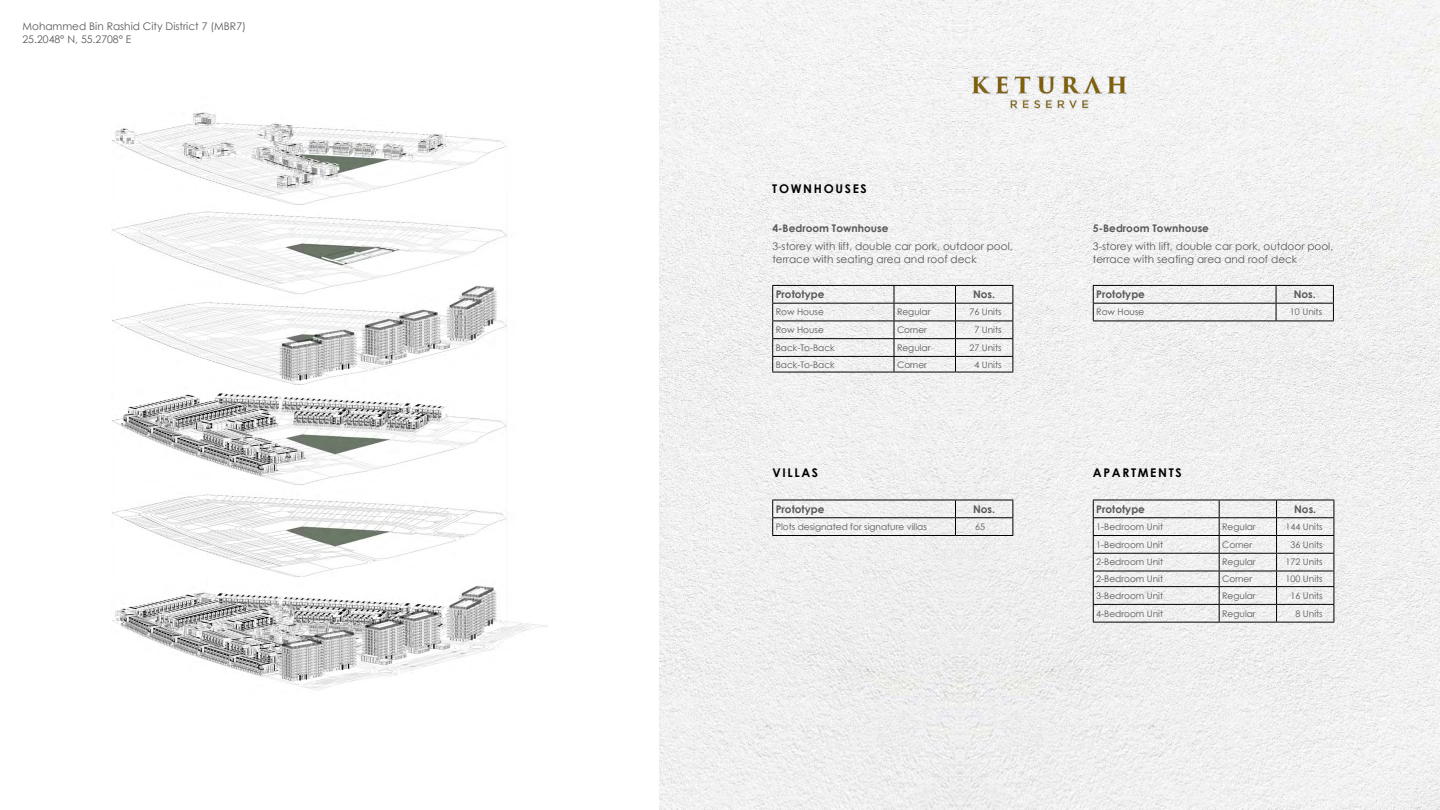
<style>
.page{position:relative;width:1440px;height:810px;background:#fff}
.page>*{position:absolute;margin:0;border:0;box-sizing:border-box;transform-origin:0 0}
.t1{font:700 12px "Century Gothic";letter-spacing:.14em;color:#000}
.t2{font:10.5px/12.6px "Century Gothic";color:#58595b}
.t3{font:700 10.5px "Century Gothic";color:#58595b}
.t4{font:9px "Century Gothic";color:#58595b}
</style>
<div class="page">
<img style="left:659px;top:0;width:781px;height:810px">
<img style="left:111px;top:112px;width:436px;height:579px">
<img style="left:958px;top:69px;width:183px;height:46px">
<hr style="left:772px;top:500px;width:183px;height:1px;background:#000">
<hr style="left:956px;top:500px;width:57px;height:1px;background:#000">
<hr style="left:772px;top:517px;width:183px;height:1px;background:#000">
<svg style="left:772px;top:500px;width:1px;height:35px"></svg>
<hr style="left:956px;top:517px;width:57px;height:1px;background:#000">
<svg style="left:955px;top:500px;width:1px;height:35px"></svg>
<svg style="left:1012px;top:500px;width:1px;height:35px"></svg>
<hr style="left:772px;top:535px;width:183px;height:1px;background:#000">
<hr style="left:956px;top:535px;width:57px;height:1px;background:#000">
<hr style="left:1093px;top:500px;width:126px;height:1px;background:#000">
<hr style="left:1219px;top:500px;width:58px;height:1px;background:#000">
<hr style="left:1277px;top:500px;width:57px;height:1px;background:#000">
<hr style="left:1093px;top:517px;width:126px;height:1px;background:#000">
<hr style="left:1219px;top:517px;width:58px;height:1px;background:#000">
<hr style="left:1277px;top:517px;width:57px;height:1px;background:#000">
<hr style="left:1093px;top:535px;width:126px;height:1px;background:#000">
<hr style="left:1219px;top:535px;width:58px;height:1px;background:#000">
<hr style="left:1277px;top:535px;width:57px;height:1px;background:#000">
<hr style="left:1093px;top:553px;width:126px;height:1px;background:#000">
<hr style="left:1219px;top:553px;width:58px;height:1px;background:#000">
<hr style="left:1277px;top:553px;width:57px;height:1px;background:#000">
<hr style="left:1093px;top:571px;width:126px;height:1px;background:#000">
<hr style="left:1219px;top:571px;width:58px;height:1px;background:#000">
<hr style="left:1277px;top:571px;width:57px;height:1px;background:#000">
<hr style="left:1093px;top:586px;width:126px;height:1px;background:#000">
<hr style="left:1219px;top:586px;width:58px;height:1px;background:#000">
<hr style="left:1277px;top:586px;width:57px;height:1px;background:#000">
<hr style="left:1093px;top:604px;width:126px;height:1px;background:#000">
<svg style="left:1093px;top:500px;width:1px;height:122px"></svg>
<hr style="left:1219px;top:604px;width:58px;height:1px;background:#000">
<svg style="left:1219px;top:500px;width:1px;height:122px"></svg>
<hr style="left:1277px;top:604px;width:57px;height:1px;background:#000">
<svg style="left:1276px;top:500px;width:1px;height:122px"></svg>
<svg style="left:1334px;top:500px;width:1px;height:122px"></svg>
<hr style="left:1093px;top:622px;width:126px;height:1px;background:#000">
<hr style="left:1219px;top:622px;width:58px;height:1px;background:#000">
<hr style="left:1277px;top:622px;width:57px;height:1px;background:#000">
<hr style="left:772px;top:285px;width:122px;height:1px;background:#000">
<hr style="left:894px;top:285px;width:62px;height:1px;background:#000">
<hr style="left:956px;top:285px;width:57px;height:1px;background:#000">
<hr style="left:772px;top:303px;width:122px;height:1px;background:#000">
<hr style="left:894px;top:303px;width:62px;height:1px;background:#000">
<hr style="left:956px;top:303px;width:57px;height:1px;background:#000">
<hr style="left:772px;top:321px;width:122px;height:1px;background:#000">
<hr style="left:894px;top:321px;width:62px;height:1px;background:#000">
<hr style="left:956px;top:321px;width:57px;height:1px;background:#000">
<hr style="left:772px;top:338px;width:122px;height:1px;background:#000">
<hr style="left:894px;top:338px;width:62px;height:1px;background:#000">
<hr style="left:956px;top:338px;width:57px;height:1px;background:#000">
<hr style="left:772px;top:356px;width:122px;height:1px;background:#000">
<svg style="left:772px;top:286px;width:1px;height:86px"></svg>
<hr style="left:894px;top:356px;width:62px;height:1px;background:#000">
<svg style="left:894px;top:286px;width:1px;height:86px"></svg>
<hr style="left:956px;top:356px;width:57px;height:1px;background:#000">
<svg style="left:955px;top:286px;width:1px;height:86px"></svg>
<svg style="left:1012px;top:286px;width:1px;height:86px"></svg>
<hr style="left:772px;top:372px;width:122px;height:1px;background:#000">
<hr style="left:894px;top:372px;width:62px;height:1px;background:#000">
<hr style="left:956px;top:372px;width:57px;height:1px;background:#000">
<hr style="left:1093px;top:285px;width:183px;height:1px;background:#000">
<hr style="left:1276px;top:285px;width:58px;height:1px;background:#000">
<hr style="left:1093px;top:303px;width:183px;height:1px;background:#000">
<svg style="left:1093px;top:286px;width:1px;height:35px"></svg>
<hr style="left:1276px;top:303px;width:58px;height:1px;background:#000">
<svg style="left:1276px;top:286px;width:1px;height:35px"></svg>
<svg style="left:1333px;top:286px;width:1px;height:35px"></svg>
<hr style="left:1093px;top:321px;width:183px;height:1px;background:#000">
<hr style="left:1276px;top:321px;width:58px;height:1px;background:#000">
<p class="t2" style="left:22px;top:20px;width:225px">Mohammed Bin Rashid City District 7 (MBR7)<br>25.2048° N, 55.2708° E</p>
<h1 class="t1" style="left:772px;top:180px;width:96px">TOWNHOUSES</h1>
<p class="t3" style="left:772px;top:220px;width:118px">4-Bedroom Townhouse</p>
<p class="t2" style="left:772px;top:240px;width:242px">3-storey with lift, double car pork, outdoor pool, terrace with seating area and roof deck</p>
<p class="t3" style="left:1093px;top:220px;width:118px">5-Bedroom Townhouse</p>
<p class="t2" style="left:1093px;top:240px;width:242px">3-storey with lift, double car pork, outdoor pool, terrace with seating area and roof deck</p>
<p class="t3" style="left:776px;top:286px;width:50px">Prototype</p>
<p class="t3" style="left:973px;top:286px;width:24px">Nos.</p>
<p class="t4" style="left:776px;top:306px;width:50px">Row House</p>
<p class="t4" style="left:897px;top:306px;width:35px">Regular</p>
<p class="t4" style="left:969px;top:306px;width:34px">76 Units</p>
<p class="t4" style="left:776px;top:324px;width:50px">Row House</p>
<p class="t4" style="left:897px;top:324px;width:31px">Corner</p>
<p class="t4" style="left:974px;top:324px;width:29px">7 Units</p>
<p class="t4" style="left:776px;top:341px;width:61px">Back-To-Back</p>
<p class="t4" style="left:897px;top:341px;width:35px">Regular</p>
<p class="t4" style="left:969px;top:341px;width:34px">27 Units</p>
<p class="t4" style="left:776px;top:358px;width:61px">Back-To-Back</p>
<p class="t4" style="left:897px;top:358px;width:31px">Corner</p>
<p class="t4" style="left:974px;top:358px;width:29px">4 Units</p>
<p class="t3" style="left:1096px;top:286px;width:50px">Prototype</p>
<p class="t3" style="left:1294px;top:286px;width:24px">Nos.</p>
<p class="t4" style="left:1096px;top:306px;width:50px">Row House</p>
<p class="t4" style="left:1290px;top:306px;width:34px">10 Units</p>
<h1 class="t1" style="left:772px;top:464px;width:47px">VILLAS</h1>
<h1 class="t1" style="left:1093px;top:464px;width:90px">APARTMENTS</h1>
<p class="t3" style="left:776px;top:501px;width:50px">Prototype</p>
<p class="t3" style="left:973px;top:501px;width:24px">Nos.</p>
<p class="t4" style="left:776px;top:520px;width:153px">Plots designated for signature villas</p>
<p class="t4" style="left:975px;top:520px;width:11px">65</p>
<p class="t3" style="left:1096px;top:501px;width:50px">Prototype</p>
<p class="t3" style="left:1294px;top:501px;width:24px">Nos.</p>
<p class="t4" style="left:1096px;top:520px;width:68px">1-Bedroom Unit</p>
<p class="t4" style="left:1222px;top:520px;width:35px">Regular</p>
<p class="t4" style="left:1285px;top:520px;width:39px">144 Units</p>
<p class="t4" style="left:1096px;top:538px;width:68px">1-Bedroom Unit</p>
<p class="t4" style="left:1222px;top:538px;width:31px">Corner</p>
<p class="t4" style="left:1290px;top:538px;width:34px">36 Units</p>
<p class="t4" style="left:1096px;top:556px;width:68px">2-Bedroom Unit</p>
<p class="t4" style="left:1222px;top:556px;width:35px">Regular</p>
<p class="t4" style="left:1286px;top:556px;width:39px">172 Units</p>
<p class="t4" style="left:1096px;top:573px;width:68px">2-Bedroom Unit</p>
<p class="t4" style="left:1222px;top:573px;width:31px">Corner</p>
<p class="t4" style="left:1286px;top:573px;width:39px">100 Units</p>
<p class="t4" style="left:1096px;top:589px;width:68px">3-Bedroom Unit</p>
<p class="t4" style="left:1222px;top:589px;width:35px">Regular</p>
<p class="t4" style="left:1290px;top:589px;width:34px">16 Units</p>
<p class="t4" style="left:1096px;top:607px;width:68px">4-Bedroom Unit</p>
<p class="t4" style="left:1222px;top:607px;width:35px">Regular</p>
<p class="t4" style="left:1295px;top:607px;width:29px">8 Units</p>
</div>
